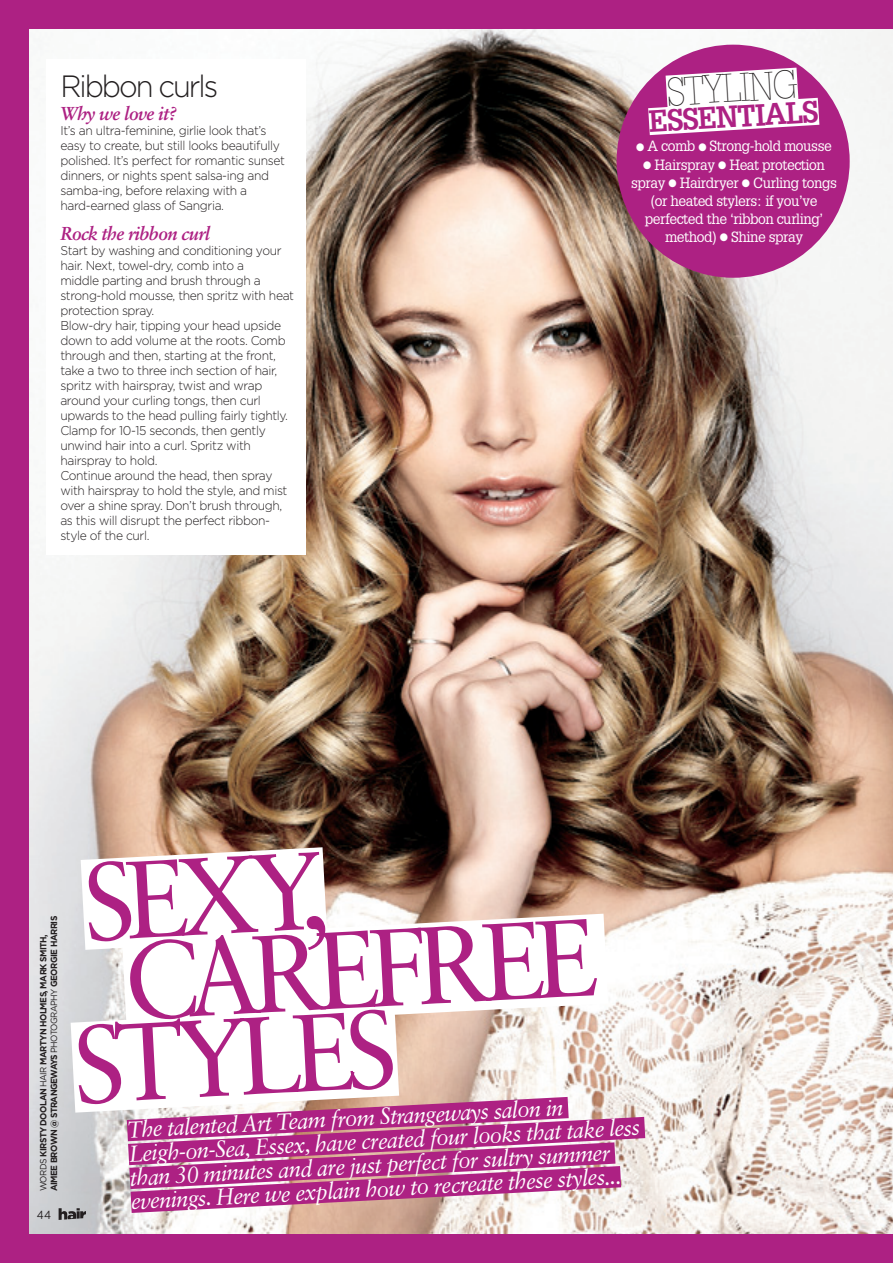
<style>
.page{position:relative;width:893px;height:1263px;background:#ad2183}
.page>*{position:absolute;margin:0;border:0;box-sizing:border-box;transform-origin:0 0}
.t1{font:109.8px "Sabon LT Std";color:#ad2183;scale:.95 1}
.t2{font:100 39px "Glypha LT Std";color:#231f20;scale:.95 1}
.t3{font:300 30.75px "Gotham";letter-spacing:-.07em;color:#231f20;scale:.95 1}
.t4{font:700 30px "Glypha LT Std";color:#ad2183;scale:.95 1}
.t5{font:italic 23.1px/23.9px "Sabon LT Std";color:#fff;scale:.95 1}
.t6{font:italic 700 18.75px "Sabon LT Std";letter-spacing:-.03em;color:#ad2183;scale:.95 1}
.t7{font:14.55px/18.1px "Glypha LT Std";letter-spacing:-.03em;color:#fff;text-align:center;scale:.95 1}
.t8{font:300 12.75px/15px "Gotham";letter-spacing:-.03em;color:#231f20;scale:.95 1}
.t9{font:11.7px "Gotham";color:#231f20;scale:.9 1}
.t10{font:700 9px/10.5px "Gotham";letter-spacing:-.06em;color:#231f20;scale:.95 1}
.s1{font-weight:400}
</style>
<div class="page">
<img style="left:30px;top:30px;width:863px;height:1203px">
<svg style="left:59px;top:1208px;width:28px;height:12px"></svg>
<svg style="left:105px;top:1085px;width:562px;height:140px"></svg>
<svg style="left:29px;top:798px;width:390px;height:158px;background:#9a8477"></svg>
<svg style="left:30px;top:864px;width:670px;height:214px;background:#e8ded9"></svg>
<svg style="left:29px;top:956px;width:462px;height:206px"></svg>
<div style="left:47px;top:60px;width:259px;height:495px;background:#fff"></div>
<div style="left:617px;top:45px;width:233px;height:233px;background:#ad2183;border-radius:50%"></div>
<svg style="left:620px;top:46px;width:227px;height:90px"></svg>
<h3 class="t3" style="left:60px;top:67px;width:168px">Ribbon curls</h3>
<h3 class="t6" style="left:60px;top:102px;width:124px">Why we love it?</h3>
<p class="t8" style="left:60px;top:123px;width:238px">It’s an ultra-feminine, girlie look that’s easy to create, but still looks beautifully polished. It’s perfect for romantic sunset dinners, or nights spent salsa-ing and samba-ing, before relaxing with a hard-earned glass of Sangria.</p>
<h3 class="t6" style="left:60px;top:222px;width:159px">Rock the ribbon curl</h3>
<p class="t8" style="left:60px;top:243px;width:248px">Start by washing and conditioning your hair. Next, towel-dry, comb into a<br>middle parting and brush through a strong-hold mousse, then spritz with heat protection spray.<br>Blow-dry hair, tipping your head upside down to add volume at the roots. Comb through and then, starting at the front, take a two to three inch section of hair, spritz with hairspray, twist and wrap around your curling tongs, then curl upwards to the head pulling fairly tightly.<br>Clamp for 10-15 seconds, then gently unwind hair into a curl. Spritz with hairspray to hold.<br>Continue around the head, then spray with hairspray to hold the style, and mist over a shine spray. Don’t brush through, as this will disrupt the perfect ribbon&shy;style of the curl.</p>
<h2 class="t2" style="left:665px;top:70px;width:140px;rotate:-4deg">Styling</h2>
<h3 class="t4" style="left:648px;top:104px;width:180px;rotate:-4deg">essentials</h3>
<p class="t7" style="left:636px;top:137px;width:207px">● A comb ● Strong-hold mousse</p>
<p class="t7" style="left:631px;top:155px;width:218px">● Hairspray ● Heat protection spray ● Hairdryer ● Curling tongs (or heated stylers: if you’ve perfected the ‘ribbon curling’ method) ● Shine spray</p>
<p class="t10" style="left:38px;top:1191px;width:291px;rotate:-90deg"><span class="s1">Words</span> Kirsty Doolan <span class="s1">Hair</span> martyn holmes, mark smith, aimee brown @ strangeways <span class="s1">Ph otography</span> georgie harris</p>
<p class="t9" style="left:37px;top:1208px;width:17px">44</p>
<p class="t9" style="left:40px;top:1209px;width:17px">44</p>
<h1 class="t1" style="left:79px;top:837px;width:260px;rotate:-3deg">Sexy,</h1>
<h1 class="t1" style="left:121px;top:916px;width:500px;rotate:-3deg">carefree</h1>
<h1 class="t1" style="left:69px;top:1000px;width:346px;rotate:-3deg">styles</h1>
<h3 class="t5" style="left:127px;top:1118px;width:540px;rotate:-3deg">The talented Art Team from Strangeways salon in Leigh-on-Sea, Essex, have created four looks that take less than 30 minutes and are just perfect for sultry summer evenings. Here we explain how to recreate these styles...</h3>
</div>
